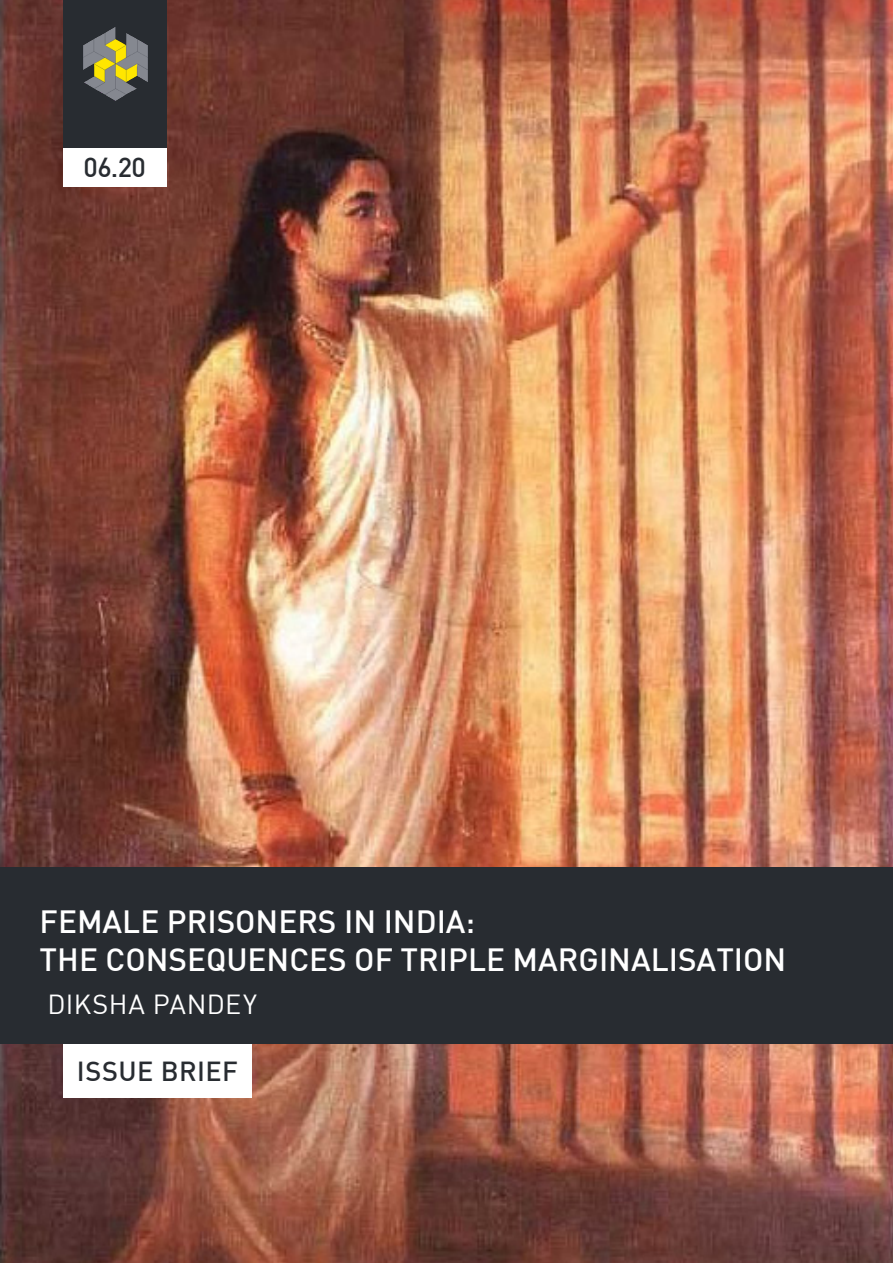
<style>
.page{position:relative;width:893px;height:1263px;background:#fff}
.page>*{position:absolute;margin:0;border:0;box-sizing:border-box;transform-origin:0 0}
.Paragraph_Style_1{font:500 31.5px "DIN";color:#fff}
.t1{font:500 27px "DIN";letter-spacing:.01em;color:#282c31}
.t2{font:27px "DIN";letter-spacing:.01em;color:#fff}
</style>
<div class="page">
<img style="left:0;top:0;width:893px;height:1263px">
<div style="left:63px;top:0;width:104px;height:148px;background:#282c31"></div>
<div style="left:0;top:867px;width:893px;height:177px;background:#282c31"></div>
<img style="left:83px;top:27px;width:65px;height:74px">
<div style="left:63px;top:1044px;width:188px;height:54px;background:#fff"></div>
<div style="left:63px;top:148px;width:103px;height:39px;background:#fff"></div>
<p class="t1" style="left:84px;top:150px;width:64px">06.20</p>
<p class="Paragraph_Style_1" style="left:40px;top:902px;width:437px">FEMALE PRISONERS IN INDIA:</p>
<p class="Paragraph_Style_1" style="left:40px;top:940px;width:748px">THE CONSEQUENCES OF TRIPLE MARGINALISATION</p>
<p class="t2" style="left:48px;top:987px;width:211px">DIKSHA PANDEY</p>
<p class="t1" style="left:77px;top:1054px;width:163px">ISSUE BRIEF</p>
</div>
